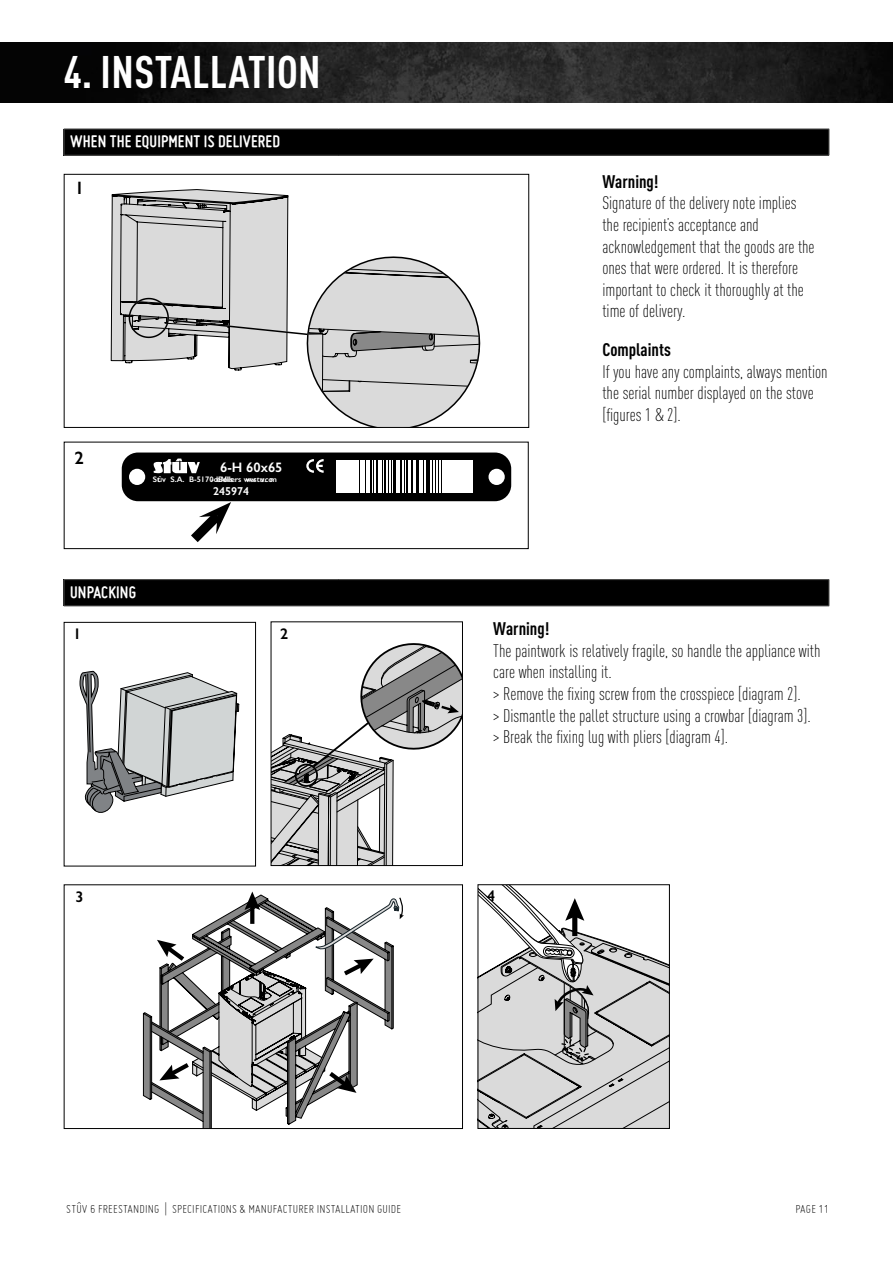
<style>
.page{position:relative;width:893px;height:1263px;background:#fff}
.page>*{position:absolute;margin:0;border:0;box-sizing:border-box;transform-origin:0 0}
.t1{font:700 condensed 45px "DINOT";letter-spacing:.01em;color:#fff}
.t2{font:300 condensed 18px/21.6px "DINOT";color:#000}
.t3{font:700 18px "Miso";letter-spacing:.01em;color:#fff}
.t4{font:700 condensed 18px "DINOT";color:#000}
.t5{font:600 18px "Gill Sans";color:#000}
.t6{font:600 15.45px "Gill Sans";color:#000}
.t7{font:600 13.8px "Gill Sans";color:#fff}
.t8{font:300 12.75px "Miso";letter-spacing:.015em;color:#000}
.t9{font:600 11.4px "Gill Sans";color:#fff}
.t10{font:300 9.75px "Miso";color:#000}
.t11{font:600 7.95px "Gill Sans";color:#fff}
.s1{font-family:"Helvetica";font-weight:400}
</style>
<div class="page">
<img style="left:0;top:43px;width:893px;height:59px">
<div style="left:64px;top:129px;width:765px;height:26px;background:#000"></div>
<svg style="left:829px;top:129px;width:1px;height:26px"></svg>
<hr style="left:64px;top:129px;width:275px;height:1px;background:#565655">
<svg style="left:64px;top:129px;width:1px;height:26px"></svg>
<hr style="left:339px;top:129px;width:490px;height:1px;background:#565655">
<hr style="left:64px;top:155px;width:275px;height:1px;background:#565655">
<hr style="left:339px;top:155px;width:490px;height:1px;background:#565655">
<div style="left:64px;top:580px;width:765px;height:26px;background:#000"></div>
<svg style="left:829px;top:580px;width:1px;height:26px"></svg>
<hr style="left:64px;top:579px;width:275px;height:1px;background:#565655">
<svg style="left:64px;top:580px;width:1px;height:26px"></svg>
<hr style="left:339px;top:579px;width:490px;height:1px;background:#565655">
<hr style="left:64px;top:606px;width:275px;height:1px;background:#565655">
<hr style="left:339px;top:606px;width:490px;height:1px;background:#565655">
<svg style="left:111px;top:68px;width:177px;height:423px"></svg>
<svg style="left:111px;top:88px;width:370px;height:338px"></svg>
<div style="left:64px;top:174px;width:465px;height:254px;border:1px solid #000"></div>
<svg style="left:181px;top:502px;width:50px;height:48px"></svg>
<div style="left:122px;top:452px;width:389px;height:49px;background:#000;border-radius:16px"></div>
<div style="left:129px;top:469px;width:16px;height:16px;background:#fff;border-radius:50%"></div>
<div style="left:488px;top:469px;width:17px;height:16px;background:#fff;border-radius:50%"></div>
<hr style="left:383px;top:460px;width:1px;height:32px;background:#fff">
<hr style="left:392px;top:460px;width:1px;height:32px;background:#fff">
<hr style="left:381px;top:460px;width:1px;height:32px;background:#fff">
<hr style="left:390px;top:460px;width:1px;height:32px;background:#fff">
<hr style="left:387px;top:460px;width:1px;height:32px;background:#fff">
<hr style="left:364px;top:460px;width:1px;height:32px;background:#fff">
<hr style="left:366px;top:460px;width:2px;height:32px;background:#fff">
<hr style="left:360px;top:460px;width:2px;height:32px;background:#fff">
<hr style="left:396px;top:460px;width:1px;height:32px;background:#fff">
<hr style="left:372px;top:460px;width:1px;height:32px;background:#fff">
<hr style="left:369px;top:460px;width:1px;height:32px;background:#fff">
<hr style="left:374px;top:460px;width:2px;height:32px;background:#fff">
<hr style="left:379px;top:460px;width:1px;height:32px;background:#fff">
<hr style="left:431px;top:460px;width:1px;height:32px;background:#fff">
<hr style="left:433px;top:460px;width:1px;height:32px;background:#fff">
<hr style="left:439px;top:460px;width:2px;height:32px;background:#fff">
<hr style="left:436px;top:460px;width:1px;height:32px;background:#fff">
<div style="left:443px;top:460px;width:30px;height:32px;background:#fff"></div>
<div style="left:336px;top:460px;width:23px;height:32px;background:#fff"></div>
<hr style="left:403px;top:460px;width:1px;height:32px;background:#fff">
<hr style="left:405px;top:460px;width:1px;height:32px;background:#fff">
<hr style="left:399px;top:460px;width:1px;height:32px;background:#fff">
<hr style="left:409px;top:460px;width:2px;height:32px;background:#fff">
<hr style="left:424px;top:460px;width:2px;height:32px;background:#fff">
<hr style="left:414px;top:460px;width:2px;height:32px;background:#fff">
<hr style="left:419px;top:460px;width:4px;height:32px;background:#fff">
<svg style="left:154px;top:458px;width:46px;height:16px"></svg>
<svg style="left:306px;top:459px;width:18px;height:14px"></svg>
<div style="left:64px;top:442px;width:465px;height:107px;border:1px solid #000"></div>
<svg style="left:80px;top:671px;width:159px;height:142px"></svg>
<div style="left:64px;top:622px;width:192px;height:244px;border:1px solid #000"></div>
<svg style="left:271px;top:579px;width:191px;height:285px"></svg>
<div style="left:271px;top:621px;width:192px;height:245px;border:1px solid #000"></div>
<svg style="left:480px;top:886px;width:188px;height:241px"></svg>
<div style="left:478px;top:884px;width:192px;height:245px;border:1px solid #000"></div>
<svg style="left:143px;top:891px;width:261px;height:236px"></svg>
<div style="left:64px;top:884px;width:399px;height:245px;border:1px solid #000"></div>
<h1 class="t1" style="left:64px;top:45px;width:258px">4. INSTALLATION</h1>
<p class="t3" style="left:70px;top:131px;width:211px">WHEN THE EQUIPMENT IS DELIVERED</p>
<p class="t5" style="left:75px;top:177px;width:11px">1</p>
<p class="t4" style="left:602px;top:170px;width:58px">Warning!</p>
<p class="t2" style="left:602px;top:192px;width:214px">Signature of the delivery note implies the recipient’s acceptance and acknowledgement that the goods are the ones that were ordered. It is therefore important to check it thoroughly at the time of delivery.</p>
<p class="t4" style="left:602px;top:339px;width:70px">Complaints</p>
<p class="t2" style="left:602px;top:360px;width:227px">If you have any complaints, always mention the serial number displayed on the stove [figures 1 &amp; 2].</p>
<p class="t5" style="left:74px;top:447px;width:11px">2</p>
<p class="t7" style="left:220px;top:459px;width:64px">6-H 60x65</p>
<p class="t11" style="left:153px;top:475px;width:82px">St<span class="s1">û</span>v S.A. B-5170 Bois</p>
<p class="t11" style="left:211px;top:475px;width:67px">-de-Villers www.stuv.com</p>
<p class="t9" style="left:213px;top:484px;width:38px">245974</p>
<p class="t3" style="left:70px;top:582px;width:67px">UNPACKING</p>
<p class="t6" style="left:73px;top:624px;width:10px">1</p>
<p class="t6" style="left:280px;top:624px;width:10px">2</p>
<p class="t4" style="left:493px;top:618px;width:58px">Warning!</p>
<p class="t2" style="left:493px;top:640px;width:329px">The paintwork is relatively fragile, so handle the appliance with care when installing it.<br>&gt; Remove the fixing screw from the crosspiece [diagram 2].<br>&gt; Dismantle the pallet structure using a crowbar [diagram 3]. &gt; Break the fixing lug with pliers [diagram 4].</p>
<p class="t6" style="left:75px;top:888px;width:10px">3</p>
<p class="t6" style="left:487px;top:887px;width:10px">4</p>
<p class="t10" style="left:77px;top:1199px;width:6px">^</p>
<p class="t8" style="left:66px;top:1201px;width:336px">STUV 6 FREESTANDING | SPECIFICATIONS &amp; MANUFACTURER INSTALLATION GUIDE</p>
<p class="t8" style="left:795px;top:1201px;width:35px">PAGE 11</p>
</div>
